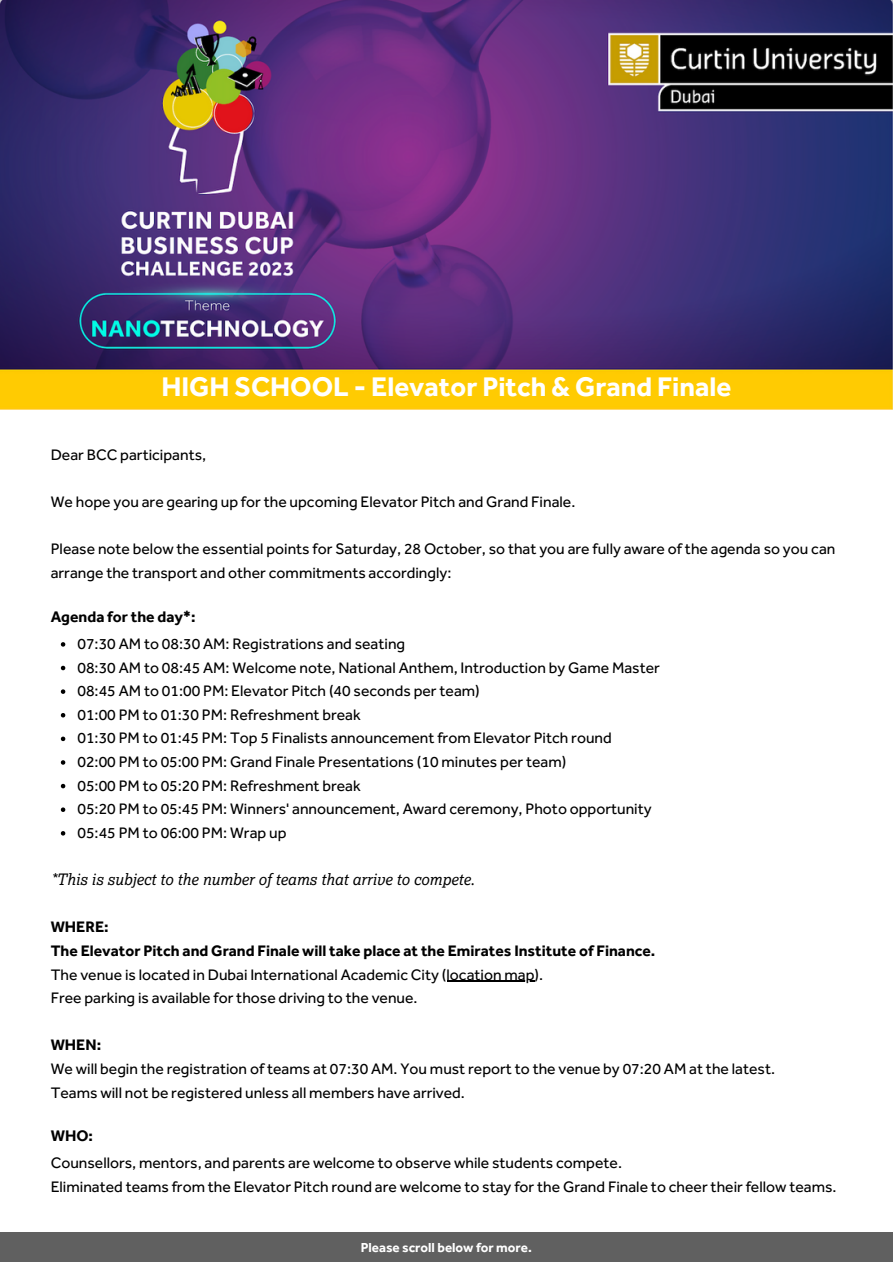
<style>
.page{position:relative;width:893px;height:1264px;background:#fff}
.page>*{position:absolute;margin:0;border:0;box-sizing:border-box;transform-origin:0 0}
.t1{font:700 27.9px "Effra";color:#fff}
.t2{font:15.75px/23.5px "Effra";color:#000}
.t3{font:700 15.75px "Effra";color:#000}
.t4{font:italic 15.75px "Lexia";color:#000}
.t5{font:700 13.5px "Effra";color:#fff}
</style>
<div class="page">
<div style="left:0;top:1232px;width:892px;height:30px;background:#606060"></div>
<img style="left:0;top:0;width:892px;height:409px">
<svg style="left:61px;top:642px;width:4px;height:4px"></svg>
<svg style="left:61px;top:665px;width:4px;height:5px"></svg>
<svg style="left:61px;top:689px;width:4px;height:5px"></svg>
<svg style="left:61px;top:713px;width:4px;height:4px"></svg>
<svg style="left:61px;top:736px;width:4px;height:5px"></svg>
<svg style="left:61px;top:760px;width:4px;height:4px"></svg>
<svg style="left:61px;top:783px;width:4px;height:5px"></svg>
<svg style="left:61px;top:807px;width:4px;height:5px"></svg>
<svg style="left:61px;top:831px;width:4px;height:4px"></svg>
<hr style="left:446px;top:980px;width:88px;height:1px;background:#000">
<p class="t1" style="left:161px;top:369px;width:571px">HIGH SCHOOL - Elevator Pitch &amp; Grand Finale</p>
<p class="t2" style="left:51px;top:442px;width:157px">Dear BCC participants,</p>
<p class="t2" style="left:51px;top:490px;width:526px">We hope you are gearing up for the upcoming Elevator Pitch and Grand Finale.</p>
<p class="t2" style="left:51px;top:537px;width:786px">Please note below the essential points for Saturday, 28 October, so that you are fully aware of the agenda so you can arrange the transport and other commitments accordingly:</p>
<p class="t3" style="left:51px;top:611px;width:146px">Agenda for the day*:</p>
<p class="t2" style="left:77px;top:631px;width:329px">07:30 AM to 08:30 AM: Registrations and seating</p>
<p class="t2" style="left:77px;top:655px;width:584px">08:30 AM to 08:45 AM: Welcome note, National Anthem, Introduction by Game Master</p>
<p class="t2" style="left:77px;top:679px;width:404px">08:45 AM to 01:00 PM: Elevator Pitch (40 seconds per team)</p>
<p class="t2" style="left:77px;top:702px;width:285px">01:00 PM to 01:30 PM: Refreshment break</p>
<p class="t2" style="left:77px;top:726px;width:536px">01:30 PM to 01:45 PM: Top 5 Finalists announcement from Elevator Pitch round</p>
<p class="t2" style="left:77px;top:749px;width:490px">02:00 PM to 05:00 PM: Grand Finale Presentations (10 minutes per team)</p>
<p class="t2" style="left:77px;top:773px;width:285px">05:00 PM to 05:20 PM: Refreshment break</p>
<p class="t2" style="left:77px;top:797px;width:575px">05:20 PM to 05:45 PM: Winners' announcement, Award ceremony, Photo opportunity</p>
<p class="t2" style="left:77px;top:820px;width:210px">05:45 PM to 06:00 PM: Wrap up</p>
<p class="t4" style="left:51px;top:870px;width:425px">*This is subject to the number of teams that arrive to compete.</p>
<p class="t3" style="left:51px;top:917px;width:59px">WHERE:</p>
<p class="t3" style="left:51px;top:940px;width:606px">The Elevator Pitch and Grand Finale will take place at the Emirates Institute of Finance.</p>
<p class="t2" style="left:51px;top:962px;width:494px">The venue is located in Dubai International Academic City (location map).</p>
<p class="t2" style="left:51px;top:985px;width:368px">Free parking is available for those driving to the venue.</p>
<p class="t3" style="left:51px;top:1035px;width:52px">WHEN:</p>
<p class="t2" style="left:51px;top:1056px;width:725px">We will begin the registration of teams at 07:30 AM. You must report to the venue by 07:20 AM at the latest.</p>
<p class="t2" style="left:51px;top:1080px;width:416px">Teams will not be registered unless all members have arrived.</p>
<p class="t3" style="left:51px;top:1130px;width:44px">WHO:</p>
<p class="t2" style="left:51px;top:1151px;width:572px">Counsellors, mentors, and parents are welcome to observe while students compete.</p>
<p class="t2" style="left:51px;top:1174px;width:787px">Eliminated teams from the Elevator Pitch round are welcome to stay for the Grand Finale to cheer their fellow teams.</p>
<p class="t5" style="left:360px;top:1239px;width:173px">Please scroll below for more.</p>
</div>
